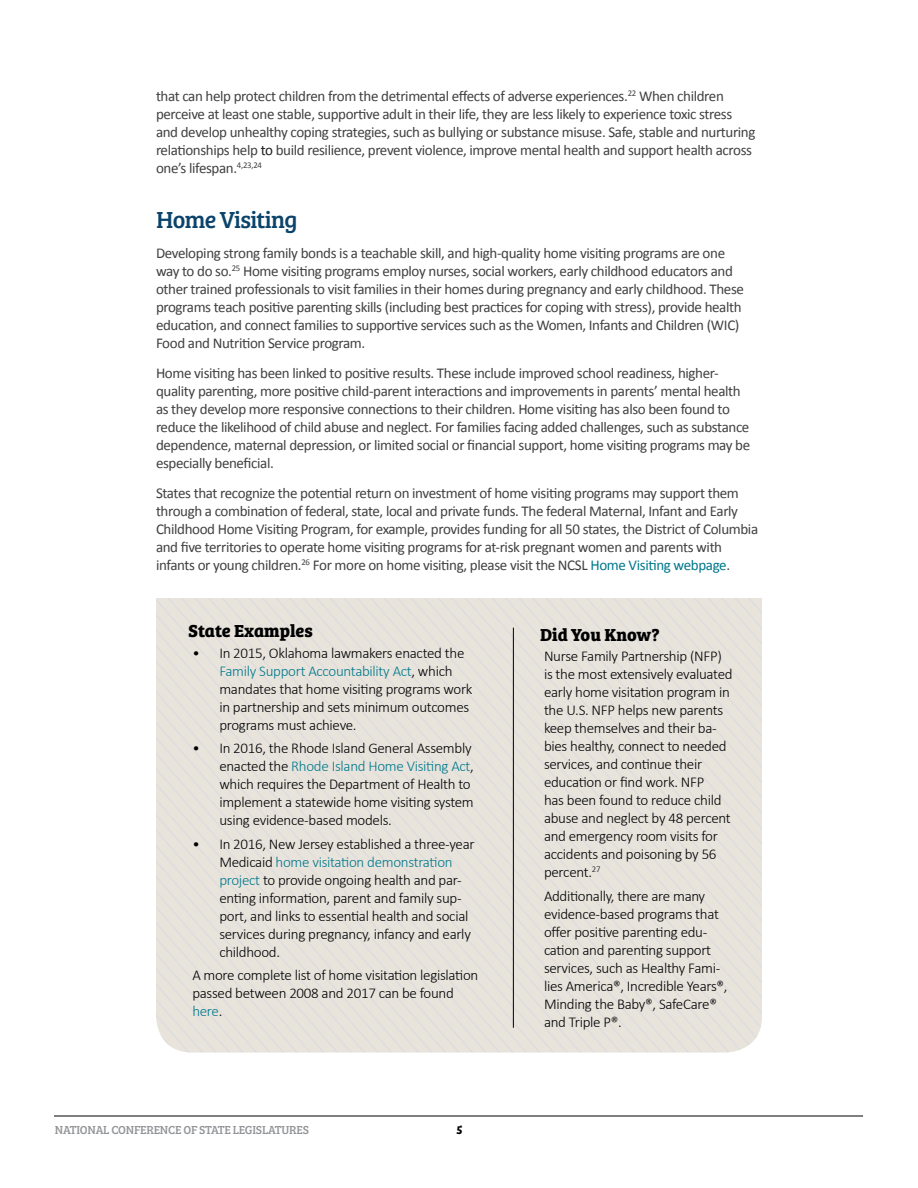
<style>
.page{position:relative;width:918px;height:1188px;background:#fff}
.page>*{position:absolute;margin:0;border:0;box-sizing:border-box;transform-origin:0 0}
.body_text{font:24px "Bree Serif";letter-spacing:-.03em;color:#0b436b}
.Graph_Hed{font:700 18px "Bree Serif";color:#000}
.body_text-2{font:15px/18px "Calibri";letter-spacing:-.025em;color:#414042}
.graphic_text{font:300 15px/18px "Calibri";letter-spacing:-.02em;color:#000}
.t1{font:12px "Bree Serif";letter-spacing:-.02em;color:#939598}
.t2{font:700 12px "Bree Serif";color:#000}
.s1{color:#1a1a1a}
.s2{color:#00788c}
</style>
<div class="page">
<hr style="left:54px;top:1116px;width:809px;height:1px;background:#000">
<svg style="left:167px;top:598px;width:14px;height:453px"></svg>
<svg style="left:181px;top:598px;width:13px;height:455px"></svg>
<svg style="left:194px;top:598px;width:14px;height:455px"></svg>
<svg style="left:208px;top:598px;width:13px;height:455px"></svg>
<svg style="left:221px;top:598px;width:14px;height:455px"></svg>
<svg style="left:235px;top:598px;width:13px;height:455px"></svg>
<svg style="left:248px;top:598px;width:14px;height:455px"></svg>
<svg style="left:262px;top:598px;width:13px;height:455px"></svg>
<svg style="left:275px;top:598px;width:14px;height:455px"></svg>
<svg style="left:289px;top:598px;width:13px;height:455px"></svg>
<svg style="left:302px;top:598px;width:14px;height:455px"></svg>
<svg style="left:316px;top:598px;width:13px;height:455px"></svg>
<svg style="left:329px;top:598px;width:14px;height:455px"></svg>
<svg style="left:343px;top:598px;width:13px;height:455px"></svg>
<svg style="left:356px;top:598px;width:14px;height:455px"></svg>
<svg style="left:370px;top:598px;width:13px;height:455px"></svg>
<svg style="left:383px;top:598px;width:14px;height:455px"></svg>
<svg style="left:397px;top:598px;width:13px;height:455px"></svg>
<svg style="left:410px;top:598px;width:14px;height:455px"></svg>
<svg style="left:424px;top:598px;width:13px;height:455px"></svg>
<svg style="left:437px;top:598px;width:14px;height:455px"></svg>
<svg style="left:451px;top:598px;width:13px;height:455px"></svg>
<svg style="left:464px;top:598px;width:14px;height:455px"></svg>
<svg style="left:478px;top:598px;width:13px;height:455px"></svg>
<svg style="left:491px;top:598px;width:14px;height:455px"></svg>
<svg style="left:505px;top:598px;width:13px;height:455px"></svg>
<svg style="left:518px;top:598px;width:14px;height:455px"></svg>
<svg style="left:532px;top:598px;width:13px;height:455px"></svg>
<svg style="left:545px;top:598px;width:14px;height:455px"></svg>
<svg style="left:559px;top:598px;width:13px;height:455px"></svg>
<svg style="left:572px;top:598px;width:14px;height:455px"></svg>
<svg style="left:586px;top:598px;width:13px;height:455px"></svg>
<svg style="left:599px;top:598px;width:14px;height:455px"></svg>
<svg style="left:613px;top:598px;width:13px;height:455px"></svg>
<svg style="left:626px;top:598px;width:14px;height:455px"></svg>
<svg style="left:640px;top:598px;width:13px;height:455px"></svg>
<svg style="left:653px;top:598px;width:14px;height:455px"></svg>
<svg style="left:667px;top:598px;width:95px;height:455px"></svg>
<hr style="left:513px;top:628px;width:1px;height:400px;background:#000">
<p class="body_text-2" style="left:156px;top:87px;width:601px">that can help protect children from the detrimental effects of adverse experiences.<sup>22</sup> When children perceive at least one stable, supportive adult in their life, they are less likely to experience toxic stress and develop unhealthy coping strategies, such as bullying or substance misuse. Safe, stable and nurturing relationships help <span class="s1">to</span> build resilience, prevent violence, improve mental health and support health across one’s lifespan.<sup>4,23,24</sup></p>
<p class="body_text" style="left:156px;top:201px;width:143px">Home Visiting</p>
<p class="body_text-2" style="left:156px;top:244px;width:590px">Developing strong family bonds is a teachable skill, and high-quality home visiting programs are one way to do so.<sup>25</sup> Home visiting programs employ nurses, social workers, early childhood educators and other trained professionals to visit families in their homes during pregnancy and early childhood. These programs teach positive parenting skills (including best practices for coping with stress), provide health education, and connect families to supportive services such as the Women, Infants and Children (WIC)<br>Food and Nutrition Service program.</p>
<p class="body_text-2" style="left:156px;top:364px;width:596px">Home visiting has been linked to positive results. These include improved school readiness, higher&shy;quality parenting, more positive child-parent interactions and improvements in parents’ mental health as they develop more responsive connections to their children. Home visiting has also been found to reduce the likelihood of child abuse and neglect. For families facing added challenges, such as substance dependence, maternal depression, or limited social or financial support, home visiting programs may be especially beneficial.</p>
<p class="body_text-2" style="left:156px;top:484px;width:604px">States that recognize the potential return on investment of home visiting programs may support them through a combination of federal, state, local and private funds. The federal Maternal, Infant and Early Childhood Home Visiting Program, for example, provides funding for all 50 states, the District of Columbia and five territories to operate home visiting programs for at-risk pregnant women and parents with infants or young children.<sup>26</sup> For more on home visiting, please visit the NCSL <span class="s2">Home Visiting webpage</span>.</p>
<p class="Graph_Hed" style="left:188px;top:617px;width:126px">State Examples</p>
<p class="graphic_text" style="left:219px;top:643px;width:255px;text-indent:-27px">• In 2015, Oklahoma lawmakers enacted the <span class="s2">Family Support Accountability Act</span>, which mandates that home visiting programs work in partnership and sets minimum outcomes programs must achieve.</p>
<p class="graphic_text" style="left:219px;top:738px;width:256px;text-indent:-27px">• In 2016, the Rhode Island General Assembly enacted the <span class="s2">Rhode Island Home Visiting Act</span>, which requires the Department of Health to implement a statewide home visiting system using evidence-based models.</p>
<p class="graphic_text" style="left:219px;top:834px;width:257px;text-indent:-27px">• In 2016, New Jersey established a three-year Medicaid <span class="s2">home visitation demonstration project</span> to provide ongoing health and par&shy;enting information, parent and family sup&shy;port, and links to essential health and social services during pregnancy, infancy and early childhood.</p>
<p class="graphic_text" style="left:192px;top:965px;width:288px">A more complete list of home visitation legislation passed between 2008 and 2017 can be found <span class="s2">here</span>.</p>
<p class="t1" style="left:55px;top:1121px;width:256px">NATIONAL CONFERENCE OF STATE LEGISLATURES</p>
<p class="t2" style="left:456px;top:1120px;width:8px">5</p>
<p class="Graph_Hed" style="left:540px;top:620px;width:121px">Did You Know?</p>
<p class="graphic_text" style="left:544px;top:647px;width:190px">Nurse Family Partnership (NFP) is the most extensively evaluated early home visitation program in the U.S. NFP helps new parents keep themselves and their ba&shy;bies healthy, connect to needed services, and continue their education or find work. NFP<br>has been found to reduce child abuse and neglect by 48 percent and emergency room visits for accidents and poisoning by 56 percent.<sup>27</sup></p>
<p class="graphic_text" style="left:544px;top:886px;width:185px">Additionally, there are many evidence-based programs that offer positive parenting edu&shy;cation and parenting support services, such as Healthy Fami&shy;lies America®, Incredible Years®,<br>Minding the Baby®, SafeCare® and Triple P®.</p>
</div>
